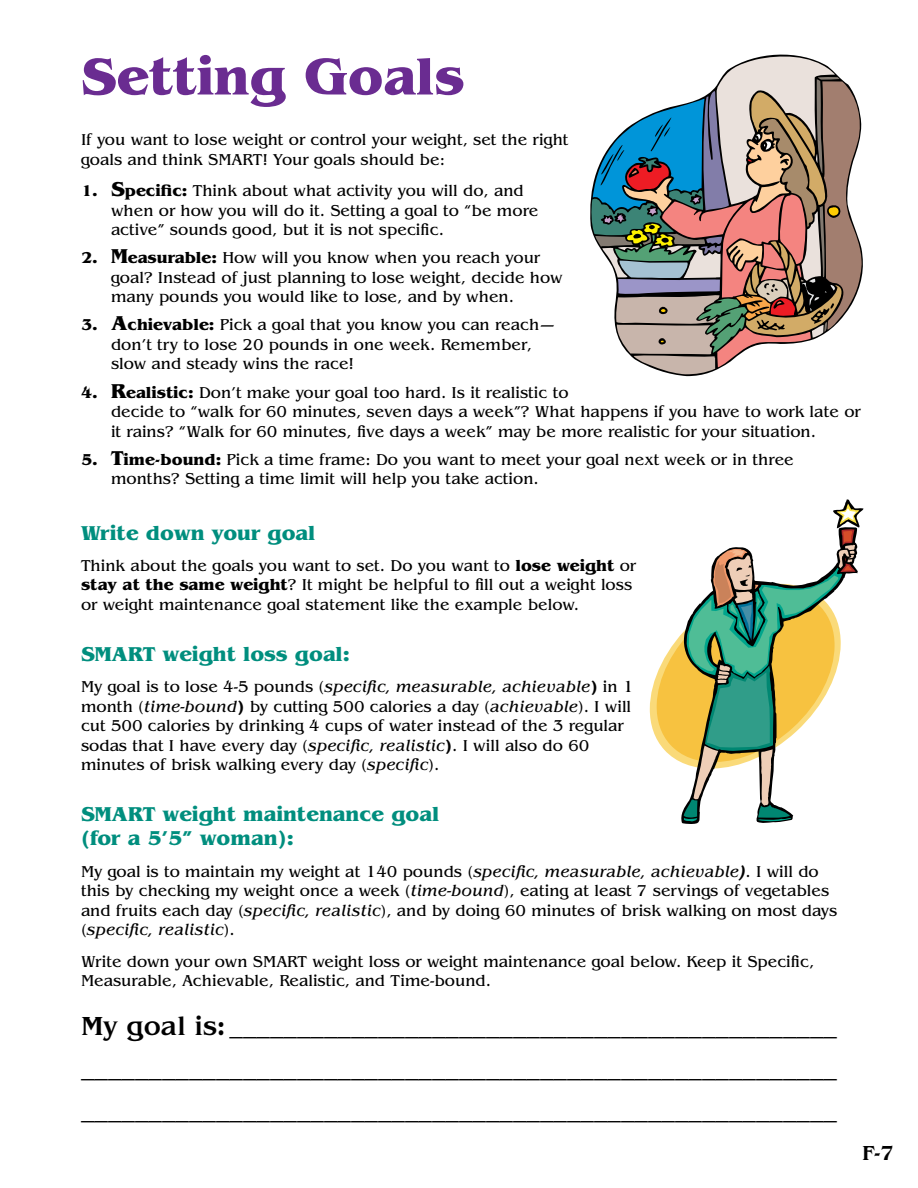
<style>
.page{position:relative;width:918px;height:1188px;background:#fff}
.page>*{position:absolute;margin:0;border:0;box-sizing:border-box;transform-origin:0 0}
.t1{font:700 54px "Benguiat";color:#6a2c91}
.t2{font:500 27px/41.7px "Benguiat";color:#000;text-align:justify}
.t3{font:700 21px/24px "Benguiat";color:#008e7e}
.t4{font:500 21px "Benguiat";color:#000}
.t5{font:16.5px/19.5px "Benguiat";color:#000}
.s1{font-weight:700}
.s2{font-weight:700;font-size:21px}
.s3{font-style:italic}
.s4{font-weight:700;font-style:italic}
</style>
<div class="page">
<svg style="left:650px;top:500px;width:214px;height:322px"></svg>
<svg style="left:591px;top:54px;width:272px;height:320px"></svg>
<h1 class="t1" style="left:81px;top:46px;width:385px">Setting Goals</h1>
<p class="t5" style="left:81px;top:130px;width:489px">If you want to lose weight or control your weight, set the right goals and think SMART! Your goals should be:</p>
<p class="t5" style="left:111px;top:181px;width:429px;text-indent:-30px"><span class="s1">1.</span> <span class="s2">S</span><span class="s1">pecific:</span> Think about what activity you will do, and when or how you will do it. Setting a goal to “be more active” sounds good, but it is not specific.</p>
<p class="t5" style="left:111px;top:248px;width:453px;text-indent:-30px"><span class="s1">2.</span> <span class="s2">M</span><span class="s1">easurable:</span> How will you know when you reach your goal? Instead of just planning to lose weight, decide how many pounds you would like to lose, and by when.</p>
<p class="t5" style="left:111px;top:316px;width:446px;text-indent:-30px"><span class="s1">3.</span> <span class="s2">A</span><span class="s1">chievable:</span> Pick a goal that you know you can reach— don’t try to lose 20 pounds in one week. Remember, slow and steady wins the race!</p>
<p class="t5" style="left:111px;top:383px;width:751px;text-indent:-30px"><span class="s1">4.</span> <span class="s2">R</span><span class="s1">ealistic:</span> Don’t make your goal too hard. Is it realistic to<br>decide to “walk for 60 minutes, seven days a week”? What happens if you have to work late or it rains? “Walk for 60 minutes, five days a week” may be more realistic for your situation.</p>
<p class="t5" style="left:111px;top:450px;width:684px;text-indent:-30px"><span class="s1">5.</span> <span class="s2">T</span><span class="s1">ime-bound:</span> Pick a time frame: Do you want to meet your goal next week or in three months? Setting a time limit will help you take action.</p>
<p class="t3" style="left:81px;top:521px;width:236px">Write down your goal</p>
<p class="t5" style="left:81px;top:556px;width:557px">Think about the goals you want to set. Do you want to <span class="s1">lose weight</span> or <span class="s1">stay at the same weight</span>? It might be helpful to fill out a weight loss or weight maintenance goal statement like the example below.</p>
<p class="t3" style="left:81px;top:642px;width:270px">SMART weight loss goal:</p>
<p class="t5" style="left:81px;top:677px;width:554px">My goal is to lose 4-5 pounds (<span class="s3">specific, measurable, achievable</span><span class="s1">)</span> in 1 month (<span class="s3">time-bound</span><span class="s1">)</span> by cutting 500 calories a day (<span class="s3">achievable</span>). I will cut 500 calories by drinking 4 cups of water instead of the 3 regular sodas that I have every day (<span class="s3">specific, realistic</span><span class="s1">)</span>. I will also do 60 minutes of brisk walking every day (<span class="s3">specific</span>).</p>
<p class="t3" style="left:81px;top:802px;width:360px">SMART weight maintenance goal (for a 5’5” woman):</p>
<p class="t5" style="left:81px;top:862px;width:758px">My goal is to maintain my weight at 140 pounds (<span class="s3">specific, measurable, achievable</span><span class="s4">)</span>. I will do this by checking my weight once a week (<span class="s3">time-bound</span>), eating at least 7 servings of vegetables and fruits each day (<span class="s3">specific, realistic</span>), and by doing 60 minutes of brisk walking on most days (<span class="s3">specific, realistic</span>).</p>
<p class="t5" style="left:81px;top:952px;width:735px">Write down your own SMART weight loss or weight maintenance goal below. Keep it Specific,<br>Measurable, Achievable, Realistic, and Time-bound.</p>
<h2 class="t2" style="left:81px;top:1006px;width:757px">My goal is: _____________________________________________ ________________________________________________________ ________________________________________________________</h2>
<p class="t4" style="left:862px;top:1141px;width:33px">F-7</p>
</div>
